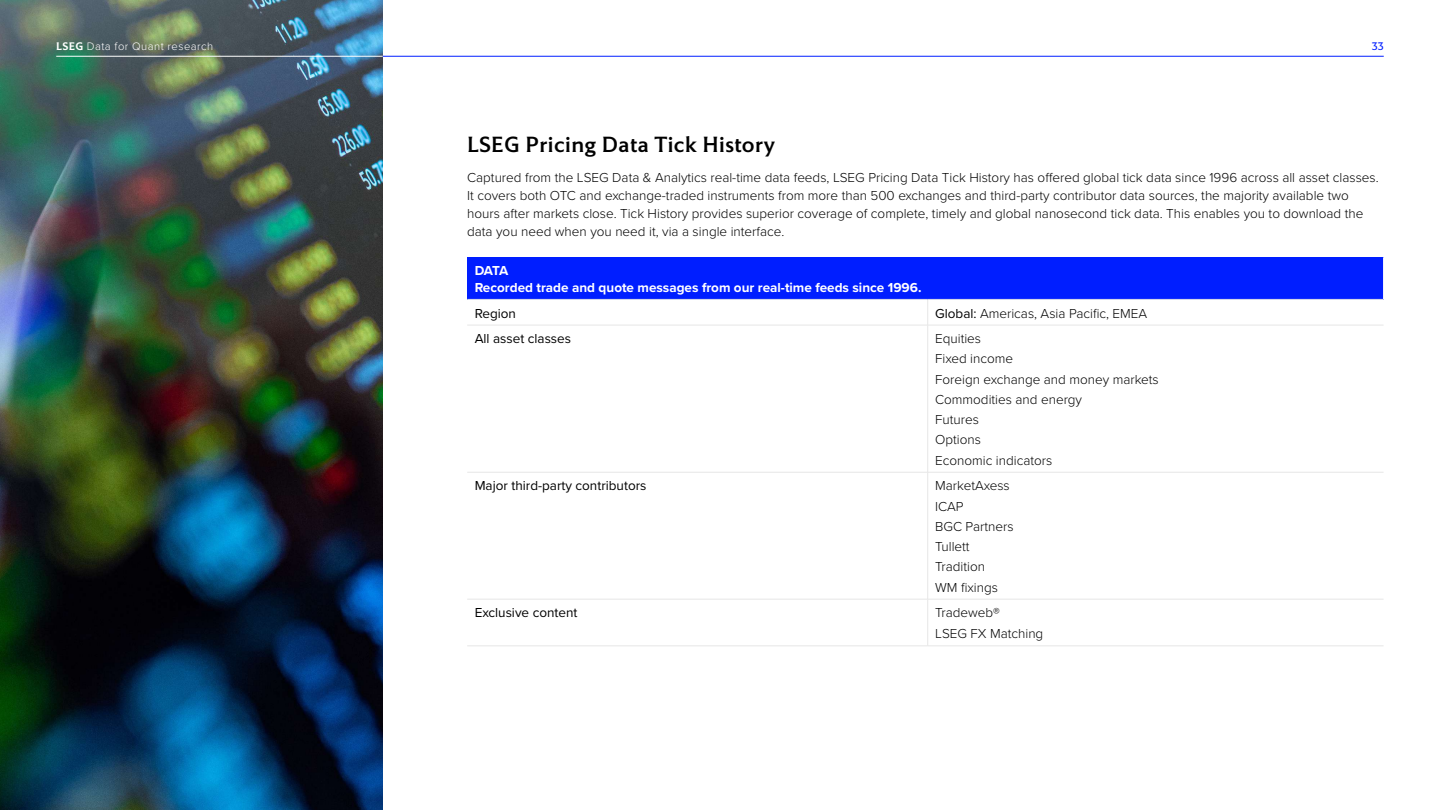
<style>
.page{position:relative;width:1440px;height:810px;background:#fff}
.page>*{position:absolute;margin:0;border:0;box-sizing:border-box;transform-origin:0 0}
.t1{font:500 22.5px "LSEG Motto";letter-spacing:.02em;color:#000}
.t2{font:300 13.5px/20.2px "Proxima Nova";color:#000}
.t3{font:13.5px "Proxima Nova";color:#000}
.t4{font:700 13.5px/16.5px "Proxima Nova";color:#fff}
.t5{font:300 11.25px "Proxima Nova";letter-spacing:.04em;color:#fff}
.t6{font:11.25px "LSEG Motto";color:#001eff}
.s1{font-family:"LSEG Motto";font-weight:600}
.s2{font-weight:400}
</style>
<div class="page">
<img style="left:0;top:0;width:383px;height:810px">
<div style="left:467px;top:257px;width:917px;height:42px;background:#001eff"></div>
<hr style="left:467px;top:299px;width:461px;height:1px;background:#e6e6e6">
<hr style="left:928px;top:299px;width:456px;height:1px;background:#e6e6e6">
<hr style="left:467px;top:325px;width:461px;height:1px;background:#e6e6e6">
<hr style="left:928px;top:325px;width:456px;height:1px;background:#e6e6e6">
<hr style="left:928px;top:325px;width:1px;height:147px;background:#e6e6e6">
<hr style="left:467px;top:472px;width:461px;height:1px;background:#e6e6e6">
<hr style="left:928px;top:472px;width:456px;height:1px;background:#e6e6e6">
<hr style="left:928px;top:472px;width:1px;height:127px;background:#e6e6e6">
<hr style="left:467px;top:599px;width:461px;height:1px;background:#e6e6e6">
<hr style="left:928px;top:599px;width:456px;height:1px;background:#e6e6e6">
<hr style="left:928px;top:599px;width:1px;height:47px;background:#e6e6e6">
<hr style="left:467px;top:646px;width:461px;height:1px;background:#e6e6e6">
<hr style="left:928px;top:646px;width:456px;height:1px;background:#e6e6e6">
<hr style="left:1383px;top:257px;width:1px;height:42px;background:#fff">
<hr style="left:56px;top:56px;width:327px;height:1px;background:#fff">
<hr style="left:383px;top:56px;width:1001px;height:1px;background:#001eff">
<p class="t5" style="left:56px;top:38px;width:159px"><span class="s1">LSEG</span> Data for Quant research</p>
<p class="t6" style="left:1372px;top:39px;width:13px">33</p>
<h1 class="t1" style="left:467px;top:131px;width:309px">LSEG Pricing Data Tick History</h1>
<p class="t2" style="left:467px;top:167px;width:913px;line-height:18px">Captured from the LSEG Data &amp; Analytics real-time data feeds, LSEG Pricing Data Tick History has offered global tick data since 1996 across all asset classes.<br>It covers both OTC and exchange-traded instruments from more than 500 exchanges and third-party contributor data sources, the majority available two hours after markets close. Tick History provides superior coverage of complete, timely and global nanosecond tick data. This enables you to download the data you need when you need it, via a single interface.</p>
<p class="t4" style="left:475px;top:262px;width:448px">DATA<br>Recorded trade and quote messages from our real-time feeds since 1996.</p>
<p class="t3" style="left:475px;top:303px;width:43px">Region</p>
<p class="t2" style="left:935px;top:302px;width:214px"><span class="s2">Global:</span> Americas, Asia Pacific, EMEA</p>
<p class="t3" style="left:475px;top:329px;width:98px">All asset classes</p>
<p class="t2" style="left:935px;top:328px;width:225px">Equities<br>Fixed income<br>Foreign exchange and money markets<br>Commodities and energy<br>Futures<br>Options<br>Economic indicators</p>
<p class="t3" style="left:475px;top:476px;width:173px">Major third-party contributors</p>
<p class="t2" style="left:935px;top:475px;width:80px">MarketAxess<br>ICAP<br>BGC Partners<br>Tullett<br>Tradition<br>WM fixings</p>
<p class="t3" style="left:475px;top:603px;width:104px">Exclusive content</p>
<p class="t2" style="left:935px;top:602px;width:110px;line-height:21px">Tradeweb®<br>LSEG FX Matching</p>
</div>
